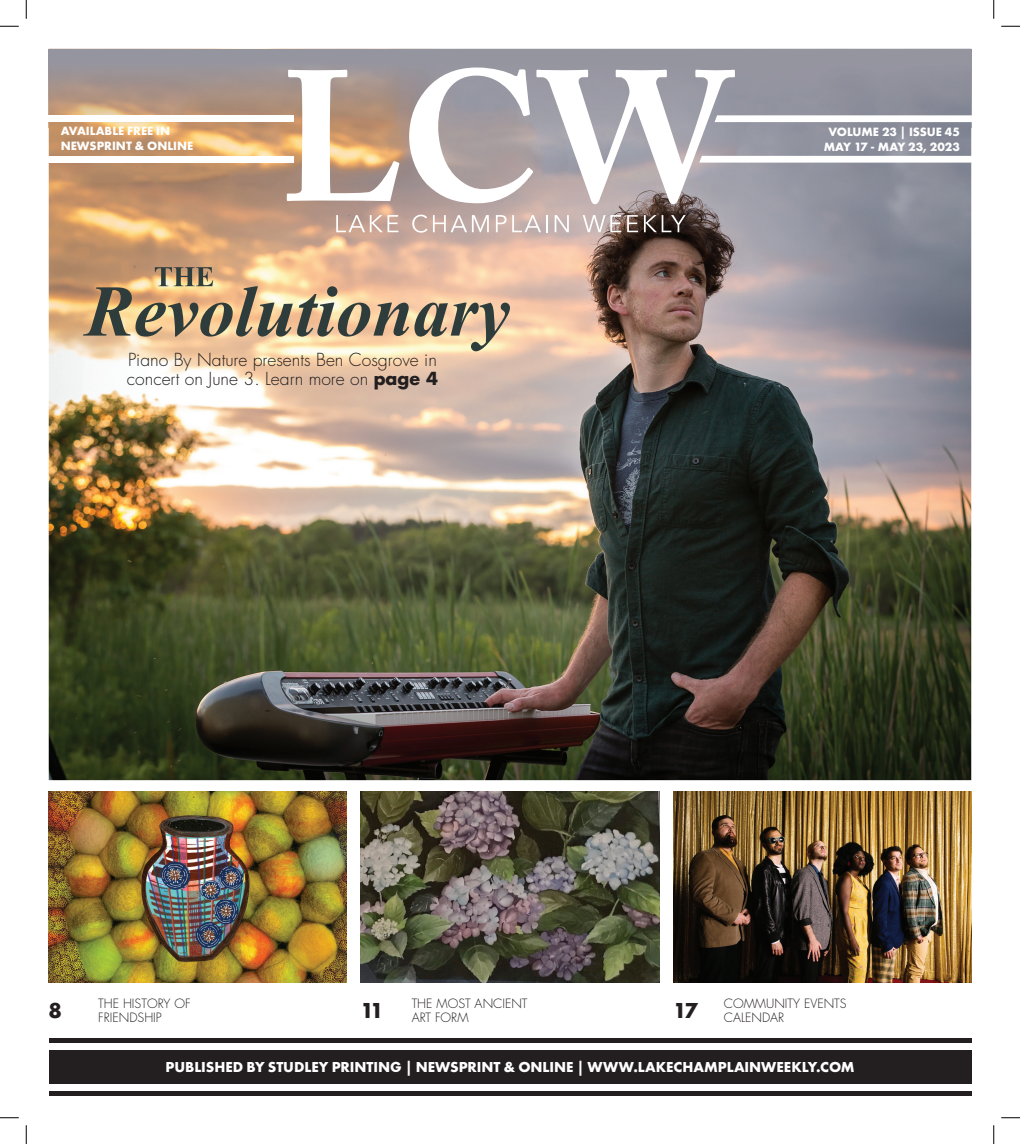
<style>
.page{position:relative;width:1020px;height:1144px;background:#fff}
.page>*{position:absolute;margin:0;border:0;box-sizing:border-box;transform-origin:0 0}
.t1{font:700 22.5px "Futura PT";color:#231f20}
.t2{font:300 17.5px/18.8px "Futura Std";color:#231f20}
.t3{font:700 15px "Futura PT";letter-spacing:-.005em;color:#fff}
.t4{font:300 12.5px/13.8px "Futura Std";color:#231f20}
.t5{font:700 12.5px/15px "Futura PT";color:#fff}
.s1{font-weight:700}
</style>
<div class="page">
<img style="left:49px;top:128px;width:922px;height:652px">
<img style="left:673px;top:791px;width:298px;height:191px">
<img style="left:361px;top:791px;width:298px;height:191px">
<img style="left:49px;top:791px;width:298px;height:191px">
<div style="left:49px;top:1039px;width:923px;height:56px;background:#231f20"></div>
<div style="left:49px;top:1084px;width:923px;height:7px;background:#fff"></div>
<img style="left:49px;top:49px;width:922px;height:79px">
<div style="left:49px;top:1043px;width:923px;height:7px;background:#fff"></div>
<svg style="left:287px;top:70px;width:112px;height:131px"></svg>
<svg style="left:336px;top:215px;width:62px;height:17px"></svg>
<svg style="left:412px;top:215px;width:77px;height:18px"></svg>
<svg style="left:496px;top:215px;width:52px;height:17px"></svg>
<svg style="left:555px;top:215px;width:14px;height:17px"></svg>
<svg style="left:583px;top:215px;width:38px;height:17px"></svg>
<svg style="left:627px;top:215px;width:11px;height:17px"></svg>
<svg style="left:644px;top:215px;width:42px;height:17px"></svg>
<div style="left:49px;top:156px;width:245px;height:7px;background:#fff"></div>
<div style="left:49px;top:115px;width:245px;height:7px;background:#fff"></div>
<svg style="left:409px;top:67px;width:563px;height:137px"></svg>
<svg style="left:83px;top:267px;width:427px;height:84px;background:#c7ab88"></svg>
<svg style="left:0;top:25px;width:19px;height:2px"></svg>
<svg style="left:1001px;top:25px;width:19px;height:2px"></svg>
<svg style="left:0;top:1117px;width:19px;height:1px"></svg>
<svg style="left:1001px;top:1117px;width:19px;height:1px"></svg>
<svg style="left:25px;top:0;width:2px;height:19px"></svg>
<svg style="left:25px;top:1125px;width:2px;height:19px"></svg>
<svg style="left:993px;top:0;width:2px;height:19px"></svg>
<svg style="left:993px;top:1125px;width:2px;height:19px"></svg>
<p class="t5" style="left:61px;top:123px;width:134px">AVAILABLE FREE IN<br>NEWSPRINT &amp; ONLINE</p>
<p class="t5" style="left:824px;top:124px;width:138px;text-align:center">VOLUME 23 | ISSUE 45<br>MAY 17 - MAY 23, 2023</p>
<p class="t2" style="left:127px;top:351px;width:313px">Piano By Nature presents Ben Cosgrove in concert on June 3. Learn more on <span class="s1">page 4</span></p>
<p class="t4" style="left:412px;top:997px;width:117px">THE MOST ANCIENT<br>ART FORM</p>
<p class="t3" style="left:166px;top:1057px;width:691px">PUBLISHED BY STUDLEY PRINTING | NEWSPRINT &amp; ONLINE | WWW.LAKECHAMPLAINWEEKLY.COM</p>
<p class="t4" style="left:724px;top:997px;width:124px">COMMUNITY EVENTS</p>
<h1 class="t1" style="left:48px;top:996px;width:15px">8</h1>
<p class="t4" style="left:98px;top:997px;width:94px">THE HISTORY OF<br>FRIENDSHIP</p>
<h1 class="t1" style="left:673px;top:996px;width:26px">17</h1>
<h1 class="t1" style="left:360px;top:996px;width:25px">11</h1>
<p class="t4" style="left:724px;top:1010px;width:62px">CALENDAR</p>
</div>
